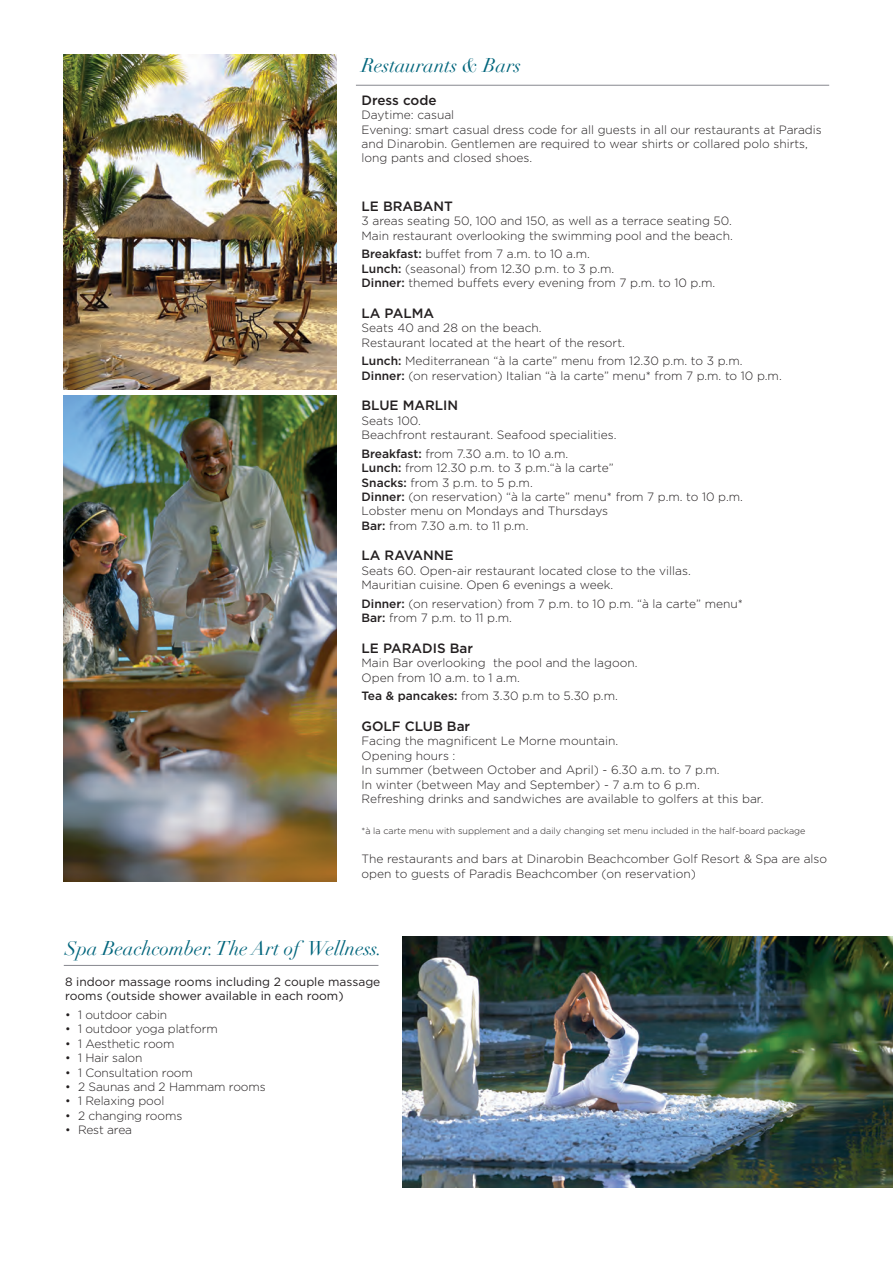
<style>
.page{position:relative;width:893px;height:1263px;background:#fff}
.page>*{position:absolute;margin:0;border:0;box-sizing:border-box;transform-origin:0 0}
.t1{font:italic 19.5px "Didot";color:#00657c}
.t2{font:500 13.5px "Gotham";color:#231f20}
.t3{font:300 12px/14.4px "Gotham";color:#231f20}
.t4{font:12px/14.4px "Gotham";color:#231f20}
.t5{font:300 9px "Gotham";color:#231f20}
.s1{font-weight:500}
</style>
<div class="page">
<hr style="left:356px;top:85px;width:473px;height:1px;background:#86888e">
<hr style="left:64px;top:965px;width:314px;height:1px;background:#86888e">
<img style="left:403px;top:936px;width:490px;height:251px">
<img style="left:64px;top:395px;width:272px;height:486px">
<img style="left:64px;top:54px;width:272px;height:336px">
<p class="t1" style="left:362px;top:54px;width:161px">Restaurants &amp; Bars</p>
<p class="t2" style="left:362px;top:92px;width:77px">Dress code</p>
<p class="t3" style="left:362px;top:108px;width:94px">Daytime: casual</p>
<p class="t3" style="left:362px;top:122px;width:462px">Evening: smart casual dress code for all guests in all our restaurants at Paradis and Dinarobin. Gentlemen are required to wear shirts or collared polo shirts, long pants and closed shoes.</p>
<p class="t2" style="left:362px;top:199px;width:93px">LE BRABANT</p>
<p class="t3" style="left:362px;top:214px;width:372px">3 areas seating 50, 100 and 150, as well as a terrace seating 50.</p>
<p class="t3" style="left:362px;top:228px;width:373px">Main restaurant overlooking the swimming pool and the beach.</p>
<p class="t3" style="left:362px;top:247px;width:230px"><span class="s1">Breakfast:</span> buffet from 7 a.m. to 10 a.m.</p>
<p class="t3" style="left:362px;top:261px;width:254px"><span class="s1">Lunch:</span> (seasonal) from 12.30 p.m. to 3 p.m.</p>
<p class="t3" style="left:362px;top:276px;width:355px"><span class="s1">Dinner:</span> themed buffets every evening from 7 p.m. to 10 p.m.</p>
<p class="t2" style="left:362px;top:305px;width:74px">LA PALMA</p>
<p class="t3" style="left:362px;top:321px;width:182px">Seats 40 and 28 on the beach.</p>
<p class="t3" style="left:362px;top:335px;width:265px">Restaurant located at the heart of the resort.</p>
<p class="t3" style="left:362px;top:354px;width:382px"><span class="s1">Lunch:</span> Mediterranean “à la carte” menu from 12.30 p.m. to 3 p.m.</p>
<p class="t3" style="left:362px;top:368px;width:422px"><span class="s1">Dinner:</span> (on reservation) Italian “à la carte” menu* from 7 p.m. to 10 p.m.</p>
<p class="t2" style="left:362px;top:398px;width:98px">BLUE MARLIN</p>
<p class="t3" style="left:362px;top:413px;width:61px">Seats 100.</p>
<p class="t3" style="left:362px;top:427px;width:257px">Beachfront restaurant. Seafood specialities.</p>
<p class="t3" style="left:362px;top:446px;width:208px"><span class="s1">Breakfast:</span> from 7.30 a.m. to 10 a.m.</p>
<p class="t3" style="left:362px;top:461px;width:254px"><span class="s1">Lunch:</span> from 12.30 p.m. to 3 p.m.“à la carte”</p>
<p class="t3" style="left:362px;top:475px;width:173px"><span class="s1">Snacks:</span> from 3 p.m. to 5 p.m.</p>
<p class="t3" style="left:362px;top:489px;width:383px"><span class="s1">Dinner:</span> (on reservation) “à la carte” menu* from 7 p.m. to 10 p.m.</p>
<p class="t3" style="left:362px;top:504px;width:248px">Lobster menu on Mondays and Thursdays</p>
<p class="t3" style="left:362px;top:518px;width:168px"><span class="s1">Bar:</span> from 7.30 a.m. to 11 p.m.</p>
<p class="t2" style="left:362px;top:548px;width:93px">LA RAVANNE</p>
<p class="t3" style="left:362px;top:563px;width:331px">Seats 60. Open-air restaurant located close to the villas.</p>
<p class="t3" style="left:362px;top:578px;width:253px">Mauritian cuisine. Open 6 evenings a week.</p>
<p class="t3" style="left:362px;top:596px;width:383px"><span class="s1">Dinner:</span> (on reservation) from 7 p.m. to 10 p.m. “à la carte” menu*</p>
<p class="t3" style="left:362px;top:611px;width:152px"><span class="s1">Bar:</span> from 7 p.m. to 11 p.m.</p>
<p class="t2" style="left:362px;top:640px;width:113px">LE PARADIS Bar</p>
<p class="t3" style="left:362px;top:656px;width:277px">Main Bar overlooking the pool and the lagoon.</p>
<p class="t3" style="left:362px;top:670px;width:160px">Open from 10 a.m. to 1 a.m.</p>
<p class="t3" style="left:362px;top:689px;width:258px"><span class="s1">Tea &amp; pancakes:</span> from 3.30 p.m to 5.30 p.m.</p>
<p class="t2" style="left:362px;top:718px;width:110px">GOLF CLUB Bar</p>
<p class="t3" style="left:362px;top:734px;width:258px">Facing the magnificent Le Morne mountain.</p>
<p class="t3" style="left:362px;top:748px;width:95px">Opening hours :</p>
<p class="t3" style="left:362px;top:762px;width:360px">In summer (between October and April) - 6.30 a.m. to 7 p.m.</p>
<p class="t3" style="left:362px;top:777px;width:340px">In winter (between May and September) - 7 a.m to 6 p.m.</p>
<p class="t3" style="left:362px;top:791px;width:403px">Refreshing drinks and sandwiches are available to golfers at this bar.</p>
<p class="t5" style="left:362px;top:826px;width:445px">*à la carte menu with supplement and a daily changing set menu included in the half-board package</p>
<p class="t3" style="left:362px;top:851px;width:467px">The restaurants and bars at Dinarobin Beachcomber Golf Resort &amp; Spa are also open to guests of Paradis Beachcomber (on reservation)</p>
<p class="t1" style="left:65px;top:936px;width:318px">Spa Beachcomber. The Art of Wellness.</p>
<p class="t4" style="left:65px;top:974px;width:317px">8 indoor massage rooms including 2 couple massage rooms (outside shower available in each room)</p>
<p class="t3" style="left:65px;top:1007px;width:104px">• 1 outdoor cabin</p>
<p class="t3" style="left:65px;top:1022px;width:154px">• 1 outdoor yoga platform</p>
<p class="t3" style="left:65px;top:1036px;width:111px">• 1 Aesthetic room</p>
<p class="t3" style="left:65px;top:1050px;width:79px">• 1 Hair salon</p>
<p class="t3" style="left:65px;top:1065px;width:129px">• 1 Consultation room</p>
<p class="t3" style="left:65px;top:1079px;width:202px">• 2 Saunas and 2 Hammam rooms</p>
<p class="t3" style="left:65px;top:1094px;width:101px">• 1 Relaxing pool</p>
<p class="t3" style="left:65px;top:1108px;width:119px">• 2 changing rooms</p>
<p class="t3" style="left:65px;top:1122px;width:68px">• Rest area</p>
</div>
